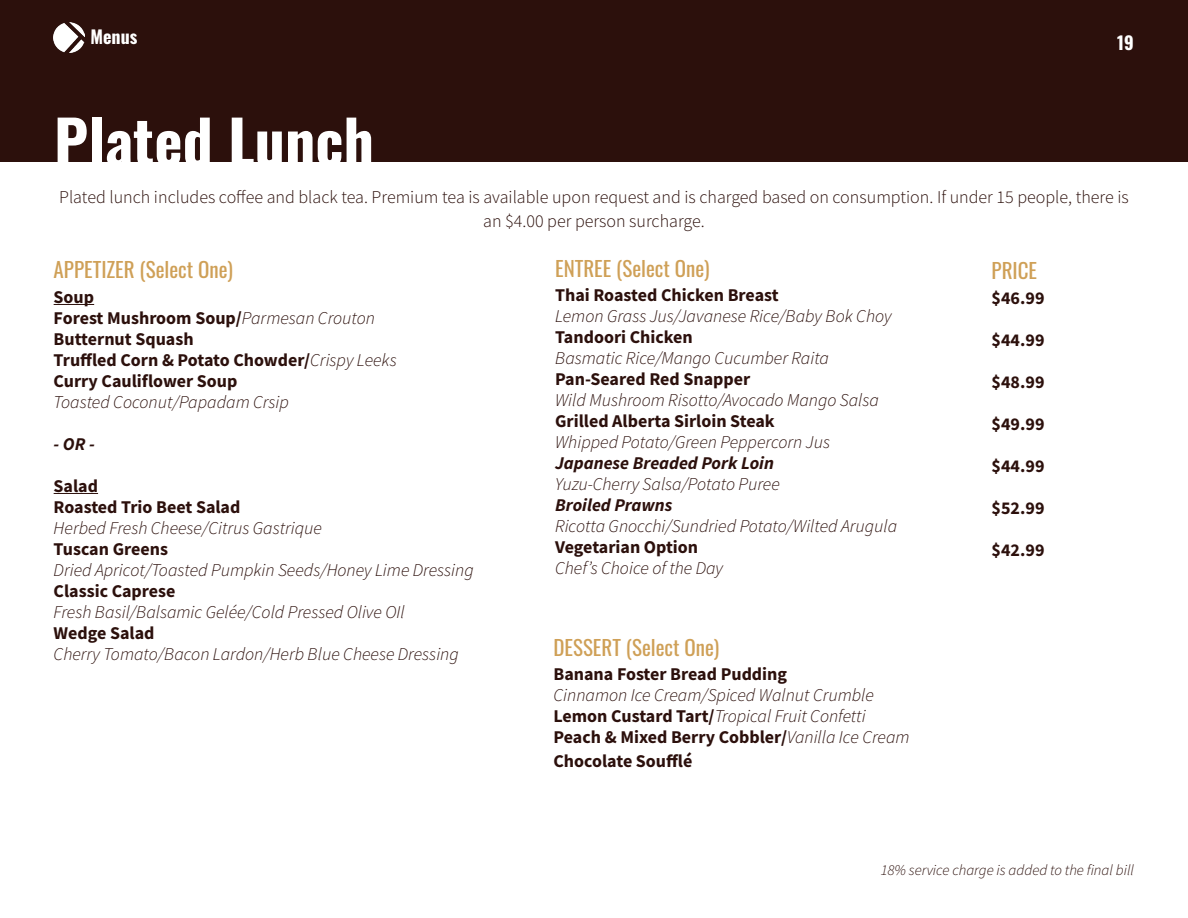
<style>
.page{position:relative;width:1188px;height:918px;background:#fff}
.page>*{position:absolute;margin:0;border:0;box-sizing:border-box;transform-origin:0 0}
.t1{font:700 60px "Oswald";color:#fff}
.t2{font:21px "Oswald";color:#cfa057}
.t3{font:italic 300 18px "Source Sans Pro";color:#2c100c}
.t4{font:700 18px "Source Sans Pro";color:#2c100c}
.t5{font:300 18px/24px "Source Sans Pro";color:#2c100c;text-align:center}
.t6{font:italic 700 18px "Source Sans Pro";color:#2c100c}
.t7{font:700 18px "Oswald";color:#fff}
.t8{font:italic 300 15px "Source Sans Pro";color:#2c100c}
.s1{font-weight:300;font-style:italic}
.s2{font-weight:700;font-style:normal}
</style>
<div class="page">
<div style="left:0;top:0;width:1188px;height:162px;background:#2c100c"></div>
<img style="left:54px;top:22px;width:30px;height:30px">
<hr style="left:54px;top:304px;width:40px;height:1px;background:#2c100c">
<hr style="left:54px;top:493px;width:44px;height:1px;background:#2c100c">
<p class="t7" style="left:90px;top:27px;width:48px">Menus</p>
<p class="t7" style="left:1117px;top:33px;width:18px">19</p>
<p class="t1" style="left:54px;top:110px;width:321px">Plated Lunch</p>
<p class="t5" style="left:59px;top:185px;width:1071px">Plated lunch includes coffee and black tea. Premium tea is available upon request and is charged based on consumption. If under 15 people, there is an $4.00 per person surcharge.</p>
<p class="t2" style="left:555px;top:250px;width:156px">ENTREE (Select One)</p>
<p class="t4" style="left:555px;top:283px;width:225px">Thai Roasted Chicken Breast</p>
<p class="t3" style="left:555px;top:305px;width:338px">Lemon Grass Jus/Javanese Rice/Baby Bok Choy</p>
<p class="t4" style="left:555px;top:325px;width:139px">Tandoori Chicken</p>
<p class="t3" style="left:555px;top:347px;width:275px">Basmatic Rice/Mango Cucumber Raita</p>
<p class="t4" style="left:555px;top:367px;width:197px">Pan-Seared Red Snapper</p>
<p class="t3" style="left:555px;top:389px;width:325px">Wild Mushroom Risotto/Avocado Mango Salsa</p>
<p class="t4" style="left:555px;top:409px;width:221px">Grilled Alberta Sirloin Steak</p>
<p class="t3" style="left:555px;top:431px;width:276px">Whipped Potato/Green Peppercorn Jus</p>
<p class="t6" style="left:555px;top:451px;width:220px">Japanese Breaded Pork Loin</p>
<p class="t3" style="left:555px;top:473px;width:226px">Yuzu-Cherry Salsa/Potato Puree</p>
<p class="t6" style="left:555px;top:493px;width:119px">Broiled Prawns</p>
<p class="t3" style="left:555px;top:515px;width:344px">Ricotta Gnocchi/Sundried Potato/Wilted Arugula</p>
<p class="t4" style="left:555px;top:535px;width:145px">Vegetarian Option</p>
<p class="t3" style="left:555px;top:557px;width:170px">Chef’s Choice of the Day</p>
<p class="t2" style="left:54px;top:251px;width:181px">APPETIZER (Select One)</p>
<p class="t4" style="left:54px;top:285px;width:42px">Soup</p>
<p class="t4" style="left:54px;top:306px;width:323px">Forest Mushroom Soup/<span class="s1">Parmesan Crouton</span></p>
<p class="t4" style="left:54px;top:327px;width:142px">Butternut Squash</p>
<p class="t4" style="left:54px;top:348px;width:345px">Truffled Corn &amp; Potato Chowder/<span class="s1">Crispy Leeks</span></p>
<p class="t4" style="left:54px;top:369px;width:185px">Curry Cauliflower Soup</p>
<p class="t3" style="left:54px;top:391px;width:237px">Toasted Coconut/Papadam Crsip</p>
<p class="t6" style="left:54px;top:432px;width:43px">- OR -</p>
<p class="t4" style="left:54px;top:474px;width:46px">Salad</p>
<p class="t4" style="left:54px;top:495px;width:188px">Roasted Trio Beet Salad</p>
<p class="t3" style="left:54px;top:517px;width:270px">Herbed Fresh Cheese/Citrus Gastrique</p>
<p class="t4" style="left:54px;top:537px;width:116px">Tuscan Greens</p>
<p class="t3" style="left:54px;top:559px;width:422px">Dried Apricot/Toasted Pumpkin Seeds/Honey Lime Dressing</p>
<p class="t4" style="left:54px;top:579px;width:123px">Classic Caprese</p>
<p class="t3" style="left:54px;top:601px;width:353px">Fresh Basil/Balsamic Gelée/Cold Pressed Olive OIl</p>
<p class="t4" style="left:54px;top:621px;width:102px">Wedge Salad</p>
<p class="t3" style="left:54px;top:643px;width:407px">Cherry Tomato/Bacon Lardon/Herb Blue Cheese Dressing</p>
<p class="t2" style="left:554px;top:629px;width:167px">DESSERT (Select One)</p>
<p class="t4" style="left:554px;top:662px;width:235px">Banana Foster Bread Pudding</p>
<p class="t3" style="left:554px;top:684px;width:322px">Cinnamon Ice Cream/Spiced Walnut Crumble</p>
<p class="t3" style="left:554px;top:705px;width:314px"><span class="s2">Lemon Custard Tart/</span>Tropical Fruit Confetti</p>
<p class="t4" style="left:554px;top:725px;width:358px">Peach &amp; Mixed Berry Cobbler/<span class="s1">Vanilla Ice Cream</span></p>
<p class="t4" style="left:554px;top:749px;width:140px">Chocolate Soufflé</p>
<p class="t2" style="left:992px;top:252px;width:47px">PRICE</p>
<p class="t4" style="left:992px;top:286px;width:54px">$46.99</p>
<p class="t4" style="left:992px;top:328px;width:54px">$44.99</p>
<p class="t4" style="left:992px;top:370px;width:54px">$48.99</p>
<p class="t4" style="left:992px;top:412px;width:54px">$49.99</p>
<p class="t4" style="left:992px;top:454px;width:54px">$44.99</p>
<p class="t4" style="left:992px;top:496px;width:54px">$52.99</p>
<p class="t4" style="left:992px;top:538px;width:54px">$42.99</p>
<p class="t8" style="left:881px;top:861px;width:255px">18% service charge is added to the final bill</p>
</div>
